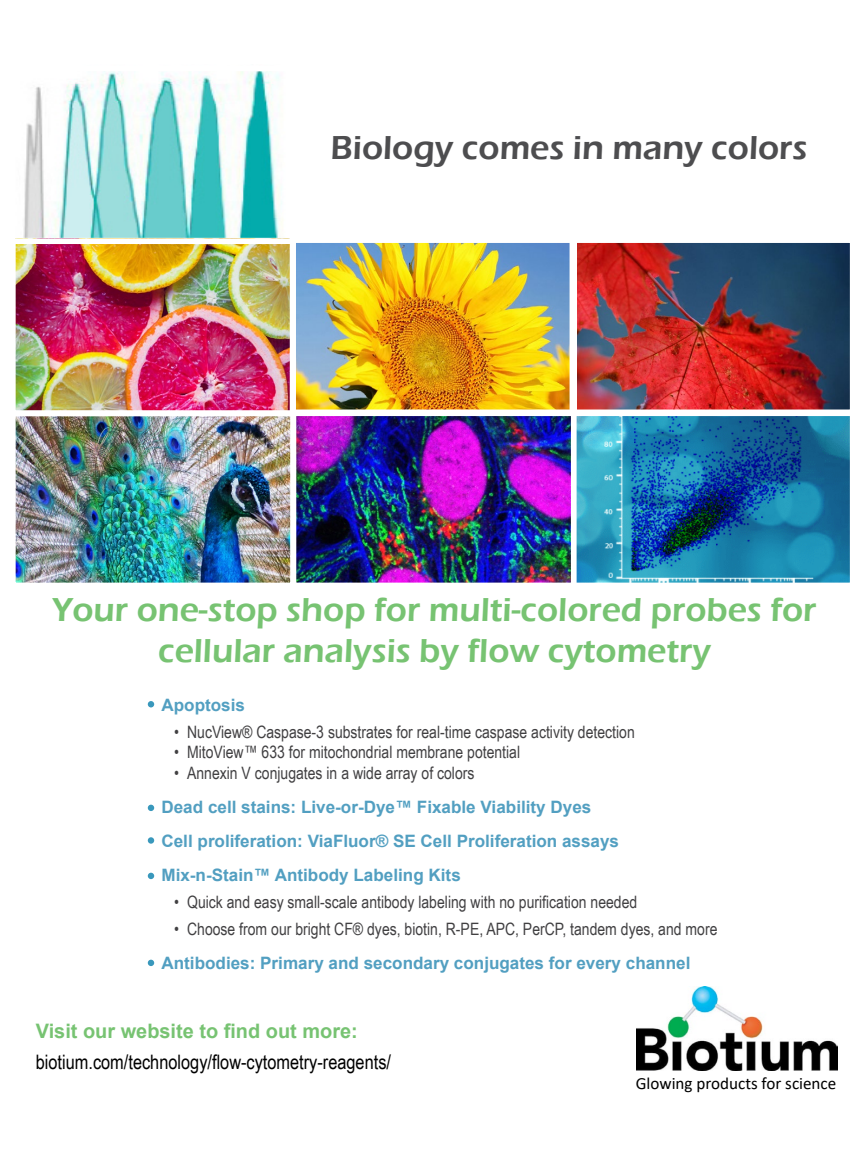
<style>
.page{position:relative;width:864px;height:1161px;background:#fff}
.page>*{position:absolute;margin:0;border:0;box-sizing:border-box;transform-origin:0 0}
.t1{font:600 34.2px/41px "Eras ITC";color:#77c372;text-align:center}
.t2{font:600 34.2px "Eras ITC";color:#4d4d4f}
.t3{font:19.95px "Arial Narrow";color:#000}
.t4{font:700 19.95px "Arial";color:#77c372}
.t5{font:17.1px "Arial Narrow";color:#414042}
.t6{font:700 17.1px/34.2px "Arial";color:#529fc1}
.t7{font:17.1px "Calibri";color:#000}
</style>
<div class="page">
<img style="left:23px;top:73px;width:260px;height:164px">
<img style="left:636px;top:987px;width:202px;height:84px">
<img style="left:297px;top:244px;width:272px;height:164px">
<img style="left:17px;top:245px;width:272px;height:164px">
<img style="left:17px;top:417px;width:272px;height:164px">
<img style="left:577px;top:417px;width:272px;height:164px">
<img style="left:577px;top:244px;width:272px;height:164px">
<div style="left:290px;top:237px;width:286px;height:178px;border:6px solid #fff"></div>
<div style="left:570px;top:237px;width:286px;height:178px;border:6px solid #fff"></div>
<div style="left:10px;top:410px;width:286px;height:178px;border:6px solid #fff"></div>
<div style="left:570px;top:410px;width:286px;height:178px;border:6px solid #fff"></div>
<div style="left:10px;top:238px;width:286px;height:178px;border:6px solid #fff"></div>
<svg style="left:148px;top:701px;width:6px;height:6px"></svg>
<svg style="left:148px;top:805px;width:6px;height:6px"></svg>
<div style="left:148px;top:837px;width:6px;height:7px;background:#3998bc;border-radius:50%"></div>
<svg style="left:148px;top:873px;width:6px;height:6px"></svg>
<img style="left:298px;top:417px;width:272px;height:164px">
<div style="left:291px;top:410px;width:286px;height:178px;border:6px solid #fff"></div>
<svg style="left:148px;top:960px;width:6px;height:6px"></svg>
<h1 class="t2" style="left:331px;top:128px;width:478px">Biology comes in many colors</h1>
<h1 class="t1" style="left:52px;top:590px;width:766px">Your one-stop shop for multi-colored probes for cellular analysis by flow cytometry</h1>
<p class="t6" style="left:161px;top:688px;width:85px">Apoptosis</p>
<p class="t5" style="left:174px;top:719px;width:462px">• NucView® Caspase-3 substrates for real-time caspase activity detection</p>
<p class="t5" style="left:174px;top:740px;width:347px">• MitoView™ 633 for mitochondrial membrane potential</p>
<p class="t5" style="left:174px;top:760px;width:302px">• Annexin V conjugates in a wide array of colors</p>
<p class="t6" style="left:161px;top:790px;width:459px">Dead cell stains: Live-or-Dye™ Fixable Viability Dyes<br>Cell proliferation: ViaFluor® SE Cell Proliferation assays<br>Mix-n-Stain™ Antibody Labeling Kits</p>
<p class="t5" style="left:174px;top:890px;width:464px">• Quick and easy small-scale antibody labeling with no purification needed</p>
<p class="t5" style="left:174px;top:917px;width:545px">• Choose from our bright CF® dyes, biotin, R-PE, APC, PerCP, tandem dyes, and more</p>
<p class="t6" style="left:161px;top:947px;width:530px">Antibodies: Primary and secondary conjugates for every channel</p>
<p class="t4" style="left:36px;top:1017px;width:323px">Visit our website to find out more:</p>
<p class="t3" style="left:36px;top:1048px;width:357px">biotium.com/technology/flow-cytometry-reagents/</p>
<p class="t7" style="left:636px;top:1071px;width:202px">Glowing products for science</p>
</div>
